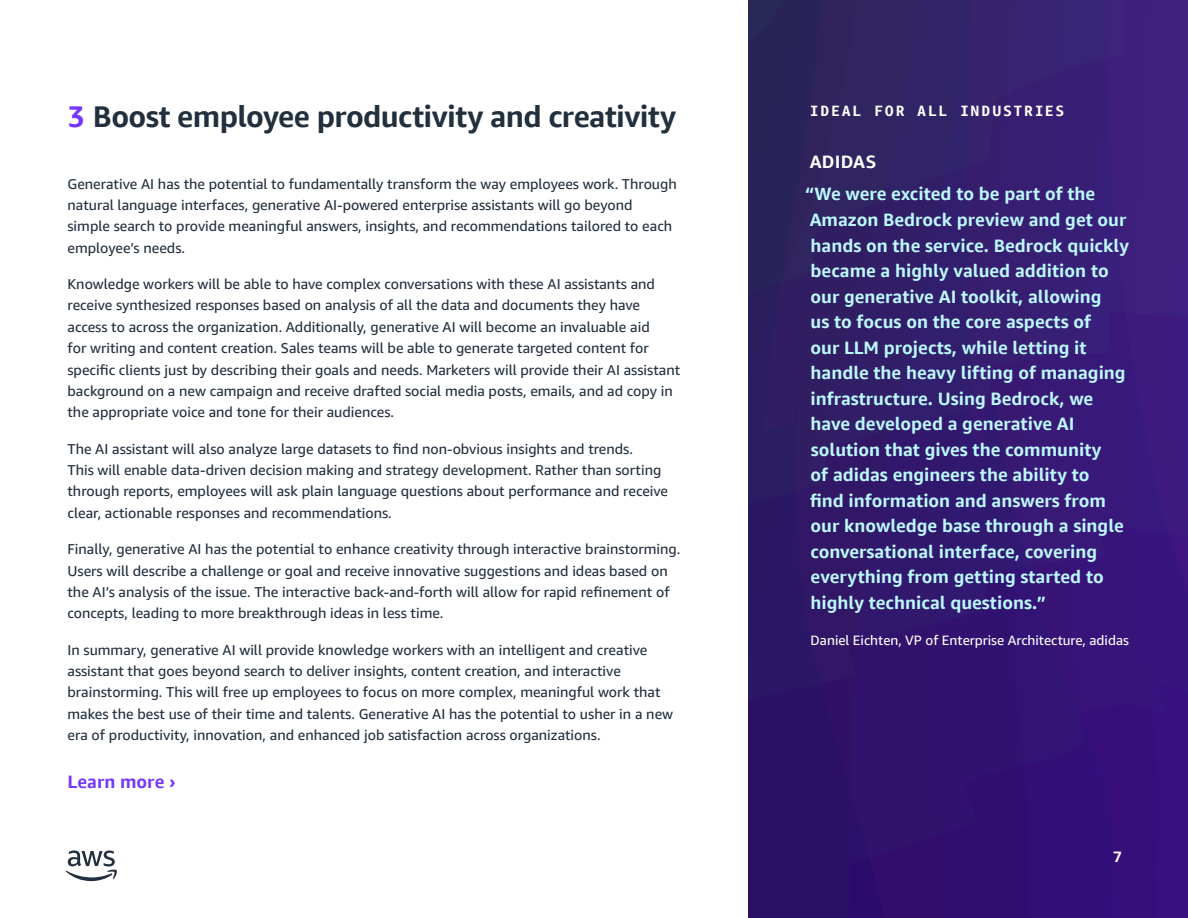
<style>
.page{position:relative;width:1188px;height:918px;background:#fff}
.page>*{position:absolute;margin:0;border:0;box-sizing:border-box;transform-origin:0 0}
.t1{font:700 30px "Amazon Ember Display";letter-spacing:-.02em;color:#222f3d}
.t2{font:700 18px/25.5px "Amazon Ember Display";color:#bbf8ff}
.t3{font:700 18px "Amazon Ember Display";color:#7537f9}
.t4{font:700 18px "Amazon Ember Display";letter-spacing:.01em;color:#fff}
.t5{font:700 15px "Amazon Ember Mono";letter-spacing:.11em;color:#fff}
.t6{font:700 15px "Amazon Ember";color:#fff}
.t7{font:14.25px/21.3px "Amazon Ember";color:#232f3e}
.t8{font:13.5px "Amazon Ember";color:#fff}
.s1{color:#7537f9}
</style>
<div class="page">
<img style="left:748px;top:0;width:440px;height:918px">
<svg style="left:65px;top:851px;width:52px;height:30px"></svg>
<h1 class="t1" style="left:68px;top:97px;width:610px"><span class="s1">3</span> Boost employee productivity and creativity</h1>
<p class="t7" style="left:68px;top:173px;width:611px">Generative AI has the potential to fundamentally transform the way employees work. Through natural language interfaces, generative AI-powered enterprise assistants will go beyond simple search to provide meaningful answers, insights, and recommendations tailored to each employee’s needs.</p>
<p class="t7" style="left:68px;top:273px;width:614px">Knowledge workers will be able to have complex conversations with these AI assistants and receive synthesized responses based on analysis of all the data and documents they have access to across the organization. Additionally, generative AI will become an invaluable aid<br>for writing and content creation. Sales teams will be able to generate targeted content for specific clients just by describing their goals and needs. Marketers will provide their AI assistant background on a new campaign and receive drafted social media posts, emails, and ad copy in the appropriate voice and tone for their audiences.</p>
<p class="t7" style="left:68px;top:438px;width:602px">The AI assistant will also analyze large datasets to find non-obvious insights and trends.<br>This will enable data-driven decision making and strategy development. Rather than sorting through reports, employees will ask plain language questions about performance and receive clear, actionable responses and recommendations.</p>
<p class="t7" style="left:68px;top:539px;width:614px">Finally, generative AI has the potential to enhance creativity through interactive brainstorming.<br>Users will describe a challenge or goal and receive innovative suggestions and ideas based on the AI’s analysis of the issue. The interactive back-and-forth will allow for rapid refinement of concepts, leading to more breakthrough ideas in less time.</p>
<p class="t7" style="left:68px;top:639px;width:607px">In summary, generative AI will provide knowledge workers with an intelligent and creative assistant that goes beyond search to deliver insights, content creation, and interactive brainstorming. This will free up employees to focus on more complex, meaningful work that makes the best use of their time and talents. Generative AI has the potential to usher in a new era of productivity, innovation, and enhanced job satisfaction across organizations.</p>
<p class="t3" style="left:68px;top:771px;width:110px">Learn more ›</p>
<p class="t5" style="left:810px;top:101px;width:256px">IDEAL FOR ALL INDUSTRIES</p>
<p class="t4" style="left:810px;top:150px;width:68px">ADIDAS</p>
<p class="t2" style="left:805px;top:182px;width:325px">“We were excited to be part of the Amazon Bedrock preview and get our hands on the service. Bedrock quickly became a highly valued addition to our generative AI toolkit, allowing<br>us to focus on the core aspects of<br>our LLM projects, while letting it handle the heavy lifting of managing infrastructure. Using Bedrock, we have developed a generative AI solution that gives the community<br>of adidas engineers the ability to<br>find information and answers from our knowledge base through a single conversational interface, covering everything from getting started to highly technical questions.”</p>
<p class="t8" style="left:811px;top:632px;width:320px">Daniel Eichten, VP of Enterprise Architecture, adidas</p>
<p class="t6" style="left:1113px;top:846px;width:10px">7</p>
</div>
